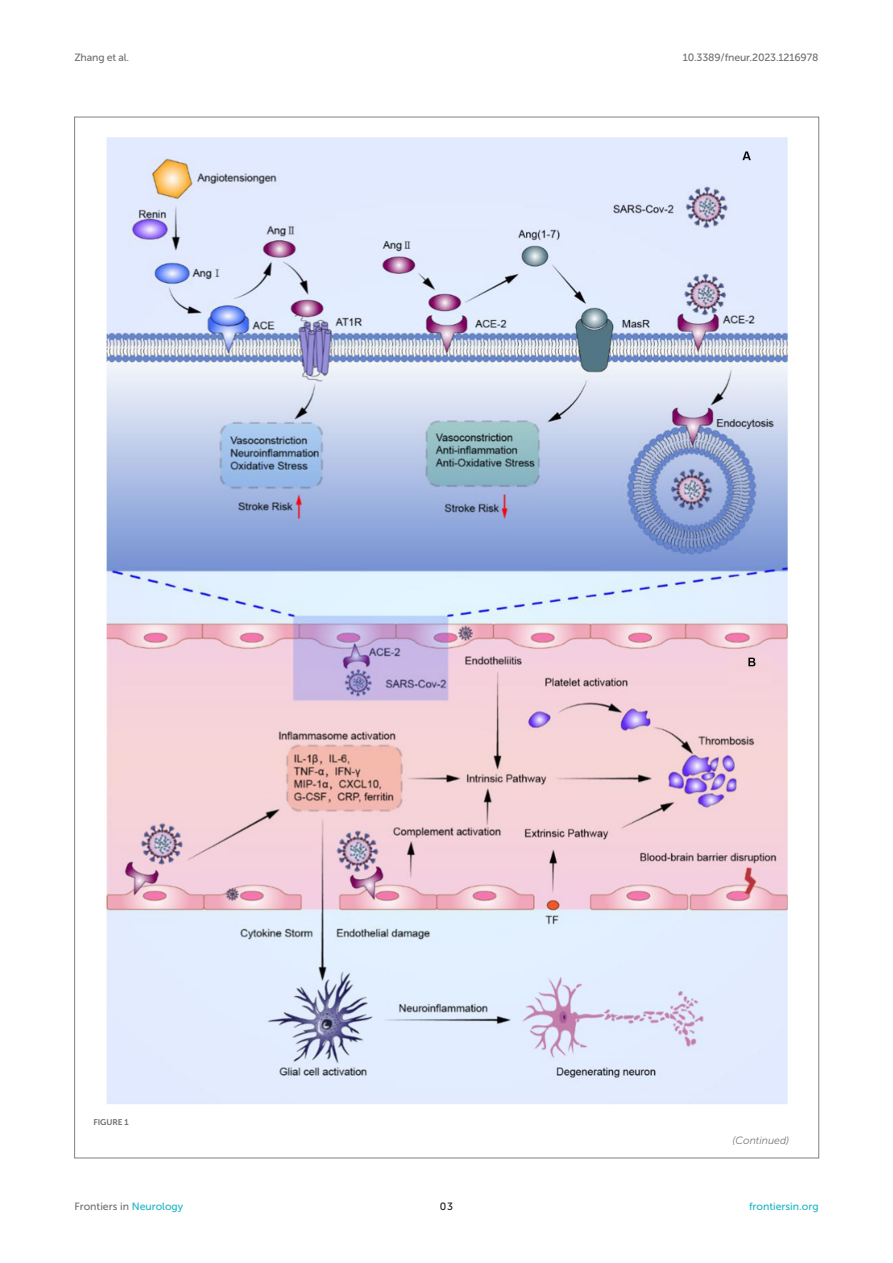
<style>
.page{position:relative;width:893px;height:1263px;background:#fff}
.page>*{position:absolute;margin:0;border:0;box-sizing:border-box;transform-origin:0 0}
.t1{font:10.5px "Museo Sans 500";letter-spacing:-.015em;color:#706f70}
.t2{font:10.5px "Museo Sans 500";color:#1db5c3}
.FIG_LEG{font:italic 10.5px "Museo Sans 300";color:#7b7979}
.t3{font:10.5px "Museo Sans 500";color:#1b1c1b}
.FIG_HD{font:8.25px "Museo Sans 700";letter-spacing:-.01em;color:#706f70}
.s1{color:#1db5c3}
</style>
<div class="page">
<img style="left:106px;top:137px;width:682px;height:967px">
<p class="t1" style="left:74px;top:51px;width:56px">Zhang et al.</p>
<p class="t1" style="left:683px;top:51px;width:137px">10.3389/fneur.2023.1216978</p>
<p class="FIG_HD" style="left:94px;top:1117px;width:37px">FIGURE 1</p>
<p class="FIG_LEG" style="left:733px;top:1135px;width:58px">(Continued)</p>
<p class="t1" style="left:74px;top:1200px;width:110px">Frontiers in <span class="s1">Neurology</span></p>
<p class="t3" style="left:440px;top:1200px;width:15px">03</p>
<p class="t2" style="left:749px;top:1200px;width:71px">frontiersin.org</p>
</div>
